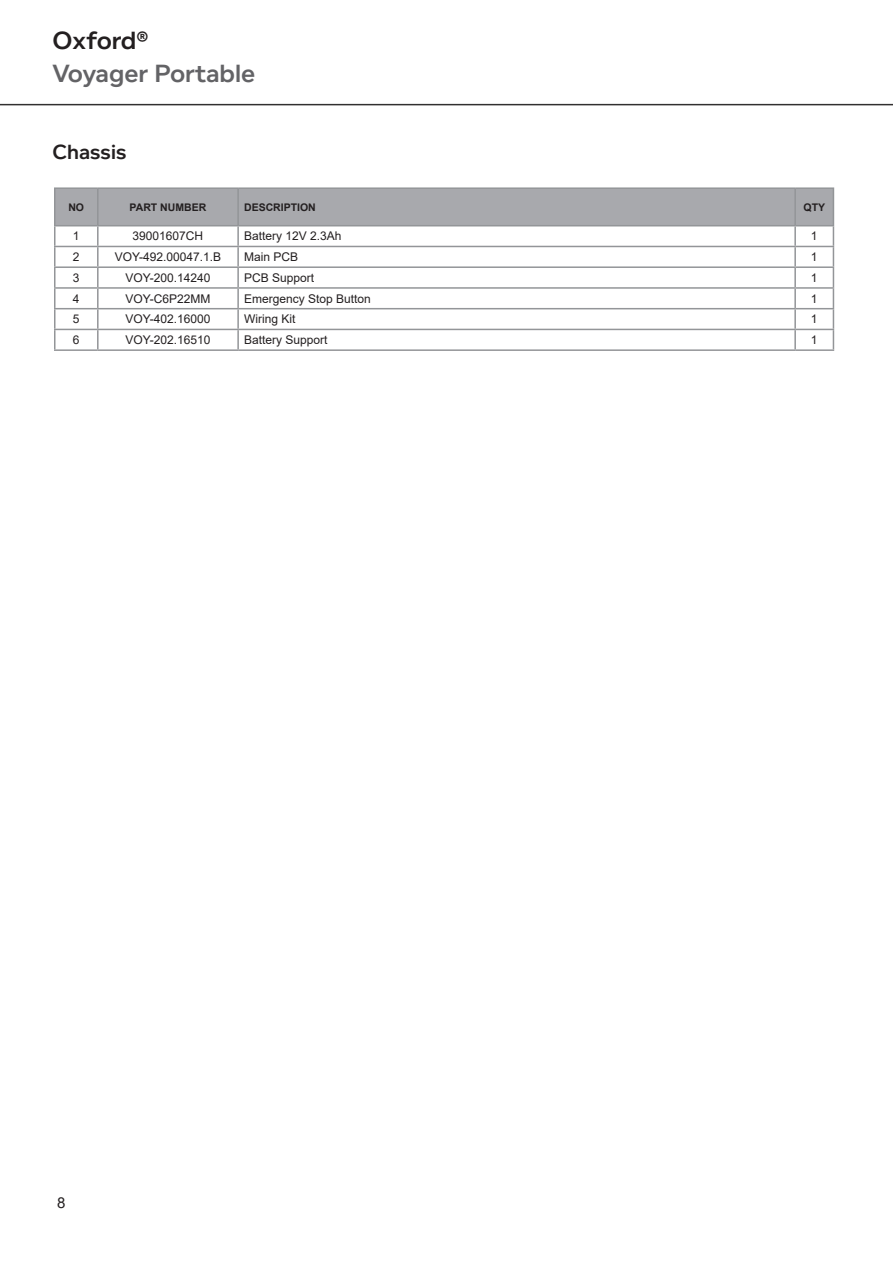
<style>
.page{position:relative;width:893px;height:1263px;background:#fff}
.page>*{position:absolute;margin:0;border:0;box-sizing:border-box;transform-origin:0 0}
.t1{font:600 25.5px "Foundry Context";color:#636366}
.t2{font:600 25.5px "Foundry Context";color:#231f20}
.t3{font:600 21px "Foundry Context";color:#231f20}
.t4{font:15px "Arial";color:#231f20}
.t5{font:12px "Arial";color:#231f20}
.t6{font:700 10.5px "Arial";color:#231f20}
</style>
<div class="page">
<hr style="left:0;top:104px;width:893px;height:1px;background:#312f30">
<svg style="left:54px;top:189px;width:780px;height:160px"></svg>
<hr style="left:54px;top:187px;width:44px;height:2px;background:#939598">
<hr style="left:54px;top:189px;width:2px;height:36px;background:#939598">
<hr style="left:98px;top:187px;width:140px;height:2px;background:#939598">
<hr style="left:97px;top:189px;width:2px;height:36px;background:#939598">
<hr style="left:238px;top:187px;width:557px;height:2px;background:#939598">
<hr style="left:237px;top:189px;width:2px;height:36px;background:#939598">
<hr style="left:795px;top:187px;width:39px;height:2px;background:#939598">
<hr style="left:794px;top:189px;width:2px;height:36px;background:#939598">
<hr style="left:833px;top:189px;width:1px;height:36px;background:#939598">
<hr style="left:54px;top:225px;width:44px;height:1px;background:#939598">
<hr style="left:98px;top:225px;width:140px;height:1px;background:#939598">
<hr style="left:238px;top:225px;width:557px;height:1px;background:#939598">
<hr style="left:795px;top:225px;width:39px;height:1px;background:#939598">
<hr style="left:54px;top:246px;width:44px;height:1px;background:#939598">
<hr style="left:98px;top:246px;width:140px;height:1px;background:#939598">
<hr style="left:238px;top:246px;width:557px;height:1px;background:#939598">
<hr style="left:795px;top:246px;width:39px;height:1px;background:#939598">
<hr style="left:54px;top:266px;width:44px;height:2px;background:#939598">
<hr style="left:98px;top:266px;width:140px;height:2px;background:#939598">
<hr style="left:238px;top:266px;width:557px;height:2px;background:#939598">
<hr style="left:795px;top:266px;width:39px;height:2px;background:#939598">
<hr style="left:54px;top:287px;width:44px;height:2px;background:#939598">
<hr style="left:98px;top:287px;width:140px;height:2px;background:#939598">
<hr style="left:238px;top:287px;width:557px;height:2px;background:#939598">
<hr style="left:795px;top:287px;width:39px;height:2px;background:#939598">
<hr style="left:54px;top:308px;width:44px;height:1px;background:#939598">
<hr style="left:98px;top:308px;width:140px;height:1px;background:#939598">
<hr style="left:238px;top:308px;width:557px;height:1px;background:#939598">
<hr style="left:795px;top:308px;width:39px;height:1px;background:#939598">
<hr style="left:54px;top:329px;width:44px;height:1px;background:#939598">
<hr style="left:98px;top:329px;width:140px;height:1px;background:#939598">
<hr style="left:238px;top:329px;width:557px;height:1px;background:#939598">
<hr style="left:795px;top:329px;width:39px;height:1px;background:#939598">
<hr style="left:54px;top:349px;width:44px;height:2px;background:#939598">
<hr style="left:98px;top:349px;width:140px;height:2px;background:#939598">
<hr style="left:238px;top:349px;width:557px;height:2px;background:#939598">
<hr style="left:795px;top:349px;width:39px;height:2px;background:#939598">
<h1 class="t2" style="left:52px;top:25px;width:97px">Oxford®</h1>
<h1 class="t1" style="left:52px;top:58px;width:204px">Voyager Portable</h1>
<p class="t3" style="left:52px;top:139px;width:76px">Chassis</p>
<p class="t6" style="left:68px;top:200px;width:17px">NO</p>
<p class="t6" style="left:130px;top:200px;width:78px">PART NUMBER</p>
<p class="t6" style="left:244px;top:200px;width:73px">DESCRIPTION</p>
<p class="t6" style="left:804px;top:200px;width:23px">QTY</p>
<p class="t5" style="left:73px;top:228px;width:8px">1</p>
<p class="t5" style="left:133px;top:228px;width:72px">39001607CH</p>
<p class="t5" style="left:244px;top:228px;width:99px">Battery 12V 2.3Ah</p>
<p class="t5" style="left:811px;top:228px;width:8px">1</p>
<p class="t5" style="left:73px;top:249px;width:8px">2</p>
<p class="t5" style="left:115px;top:249px;width:108px">VOY-492.00047.1.B</p>
<p class="t5" style="left:244px;top:249px;width:56px">Main PCB</p>
<p class="t5" style="left:811px;top:249px;width:8px">1</p>
<p class="t5" style="left:73px;top:269px;width:8px">3</p>
<p class="t5" style="left:125px;top:269px;width:86px">VOY-200.14240</p>
<p class="t5" style="left:244px;top:269px;width:72px">PCB Support</p>
<p class="t5" style="left:811px;top:269px;width:8px">1</p>
<p class="t5" style="left:73px;top:290px;width:8px">4</p>
<p class="t5" style="left:125px;top:290px;width:86px">VOY-C6P22MM</p>
<p class="t5" style="left:244px;top:290px;width:128px">Emergency Stop Button</p>
<p class="t5" style="left:811px;top:290px;width:8px">1</p>
<p class="t5" style="left:73px;top:311px;width:8px">5</p>
<p class="t5" style="left:125px;top:311px;width:86px">VOY-402.16000</p>
<p class="t5" style="left:244px;top:311px;width:53px">Wiring Kit</p>
<p class="t5" style="left:811px;top:311px;width:8px">1</p>
<p class="t5" style="left:73px;top:332px;width:8px">6</p>
<p class="t5" style="left:125px;top:332px;width:86px">VOY-202.16510</p>
<p class="t5" style="left:244px;top:332px;width:85px">Battery Support</p>
<p class="t5" style="left:811px;top:332px;width:8px">1</p>
<p class="t4" style="left:57px;top:1192px;width:10px">8</p>
</div>
